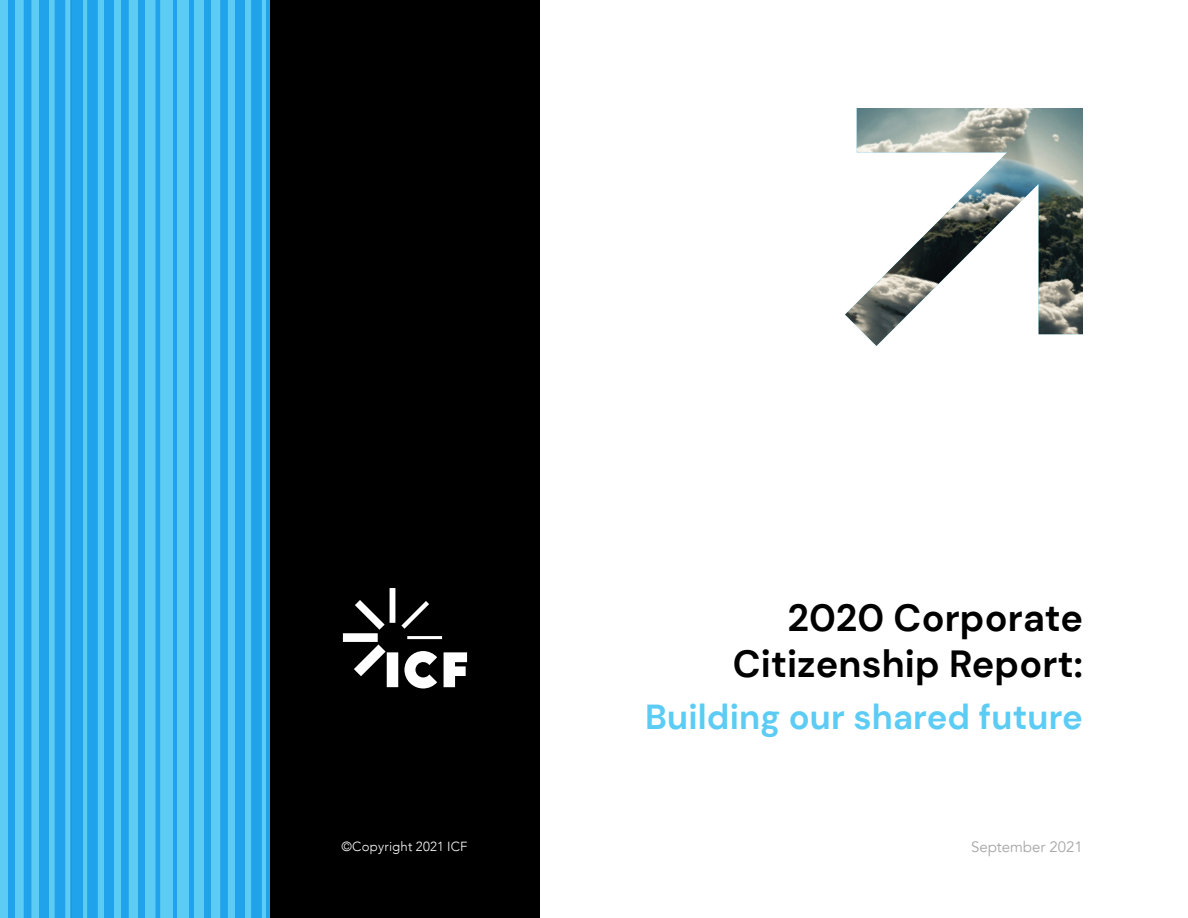
<style>
.page{position:relative;width:1188px;height:918px;background:#fff}
.page>*{position:absolute;margin:0;border:0;box-sizing:border-box;transform-origin:0 0}
.t1{font:700 37.8px/45.3px "DM Sans";letter-spacing:.005em;color:#000;text-align:right}
.t2{font:700 34.65px "DM Sans";letter-spacing:.005em;color:#5cccf5}
.t3{font:15px "Avenir";color:#a6a6a6}
.t4{font:300 13.2px "Avenir";letter-spacing:.015em;color:#fff}
</style>
<div class="page">
<img style="left:845px;top:108px;width:238px;height:238px">
<div style="left:0;top:0;width:475px;height:918px;background:#5cccf5"></div>
<div style="left:267px;top:0;width:12px;height:918px;background:#21a3eb"></div>
<div style="left:251px;top:0;width:11px;height:918px;background:#21a3eb"></div>
<div style="left:236px;top:0;width:9px;height:918px;background:#21a3eb"></div>
<div style="left:220px;top:0;width:8px;height:918px;background:#21a3eb"></div>
<div style="left:205px;top:0;width:6px;height:918px;background:#21a3eb"></div>
<hr style="left:189px;top:0;width:4px;height:918px;background:#21a3eb">
<div style="left:71px;top:0;width:11px;height:918px;background:#21a3eb"></div>
<div style="left:87px;top:0;width:11px;height:918px;background:#21a3eb"></div>
<div style="left:104px;top:0;width:9px;height:918px;background:#21a3eb"></div>
<div style="left:121px;top:0;width:8px;height:918px;background:#21a3eb"></div>
<div style="left:138px;top:0;width:6px;height:918px;background:#21a3eb"></div>
<div style="left:155px;top:0;width:5px;height:918px;background:#21a3eb"></div>
<div style="left:55px;top:0;width:10px;height:918px;background:#21a3eb"></div>
<div style="left:39px;top:0;width:9px;height:918px;background:#21a3eb"></div>
<div style="left:24px;top:0;width:7px;height:918px;background:#21a3eb"></div>
<div style="left:8px;top:0;width:6px;height:918px;background:#21a3eb"></div>
<div style="left:270px;top:0;width:270px;height:918px;background:#000"></div>
<svg style="left:343px;top:588px;width:124px;height:100px"></svg>
<p class="t1" style="left:733px;top:596px;width:352px">2020 Corporate<br>Citizenship Report:</p>
<p class="t2" style="left:645px;top:695px;width:439px">Building our shared future</p>
<p class="t4" style="left:341px;top:838px;width:128px">©Copyright 2021 ICF</p>
<p class="t3" style="left:971px;top:838px;width:113px">September 2021</p>
</div>
